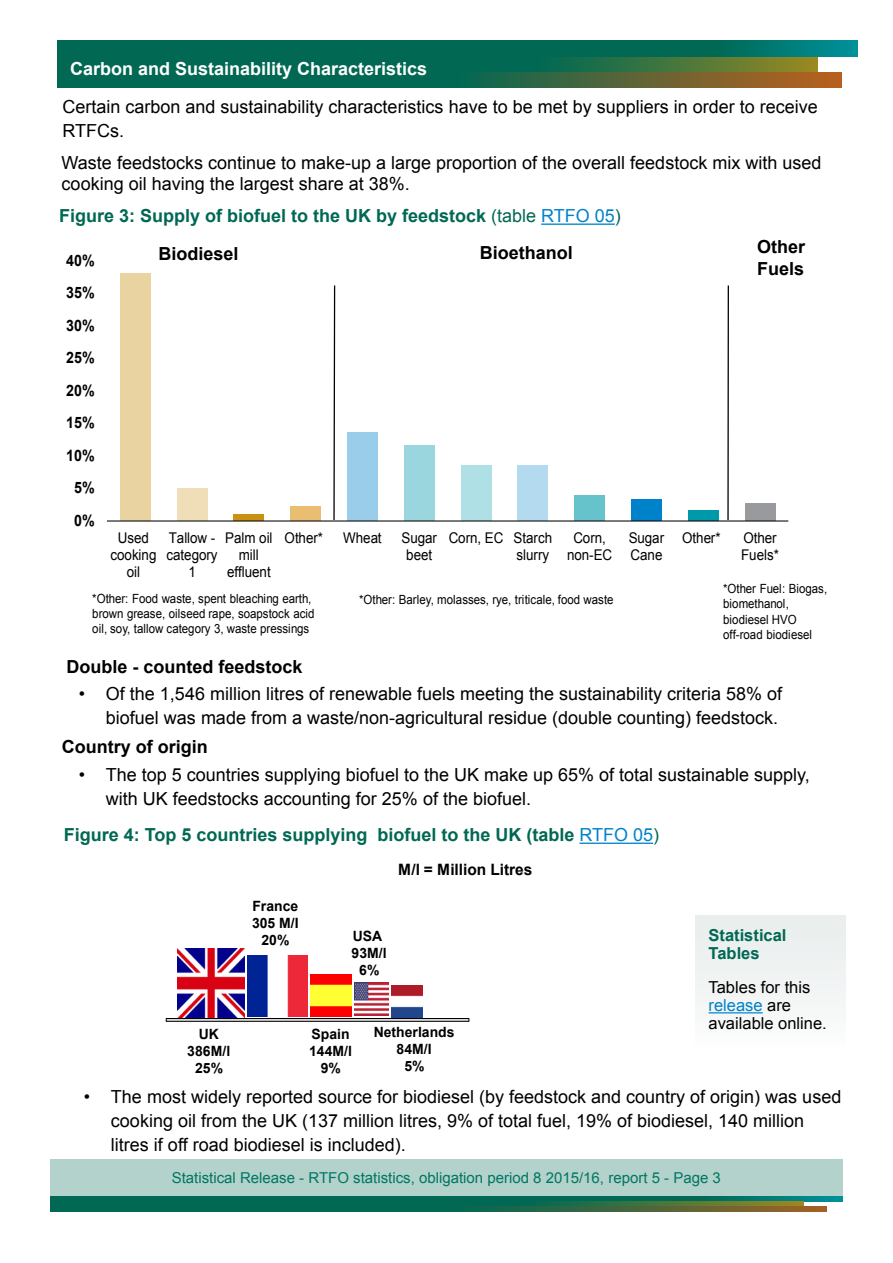
<style>
.page{position:relative;width:893px;height:1263px;background:#fff}
.page>*{position:absolute;margin:0;border:0;box-sizing:border-box;transform-origin:0 0}
.t1{font:18px/24px "Arial";color:#000}
.t2{font:700 18px "Arial";color:#006853}
.t3{font:700 18px/21.6px "Arial";color:#000}
.t4{font:700 18px "Arial";color:#fff}
.t5{font:16.5px/18px "Arial";color:#000}
.t6{font:700 16.5px/18px "Arial";color:#006853}
.t7{font:700 15.75px "Arial";letter-spacing:-.005em;color:#000;scale:.91 1}
.t8{font:700 15.6px "Arial";color:#000}
.t9{font:15px "Arial";color:#007662}
.t10{font:14.7px/16.8px "Arial";color:#000;text-align:center;scale:.91 1}
.t11{font:700 14.1px/17px "Arial";letter-spacing:.005em;color:#000;text-align:center}
.t12{font:12.6px/15.3px "Arial";color:#000;scale:.91 1}
.s1{font-weight:400}
.s2{font-weight:400;color:#0082ca}
.s3{color:#0082ca}
</style>
<div class="page">
<div style="left:50px;top:1160px;width:792px;height:36px;background:#b3d2cb"></div>
<svg style="left:50px;top:1196px;width:792px;height:5px;background:#006b59"></svg>
<svg style="left:50px;top:1201px;width:753px;height:5px;background:#1b6d4a"></svg>
<svg style="left:50px;top:1206px;width:777px;height:6px;background:#256647"></svg>
<div style="left:696px;top:916px;width:150px;height:136px;background:#f1f4f4"></div>
<hr style="left:709px;top:1012px;width:54px;height:1px;background:#0082ca">
<svg style="left:57px;top:56px;width:761px;height:16px;background:#196d4a"></svg>
<svg style="left:57px;top:41px;width:800px;height:15px;background:#006b59"></svg>
<svg style="left:57px;top:72px;width:785px;height:16px;background:#306544"></svg>
<hr style="left:541px;top:223px;width:74px;height:2px;background:#0082ca">
<hr style="left:579px;top:842px;width:74px;height:2px;background:#0082ca">
<div style="left:120px;top:273px;width:31px;height:248px;background:#e9d3a0"></div>
<div style="left:177px;top:489px;width:30px;height:32px;background:#efdeb8"></div>
<div style="left:234px;top:515px;width:30px;height:6px;background:#c99212"></div>
<div style="left:290px;top:506px;width:31px;height:15px;background:#e9be71"></div>
<div style="left:347px;top:433px;width:31px;height:88px;background:#99cdea"></div>
<div style="left:404px;top:445px;width:31px;height:76px;background:#99d6dd"></div>
<div style="left:461px;top:465px;width:30px;height:56px;background:#aee0e5"></div>
<div style="left:517px;top:466px;width:31px;height:55px;background:#b3daef"></div>
<div style="left:574px;top:495px;width:31px;height:26px;background:#66c2cb"></div>
<div style="left:631px;top:499px;width:31px;height:22px;background:#0082ca"></div>
<div style="left:688px;top:511px;width:31px;height:10px;background:#0099a9"></div>
<div style="left:745px;top:503px;width:30px;height:18px;background:#989a9d"></div>
<hr style="left:107px;top:521px;width:681px;height:1px;background:#000">
<svg style="left:333px;top:285px;width:3px;height:236px"></svg>
<hr style="left:727px;top:285px;width:2px;height:235px;background:#000">
<div style="left:166px;top:1018px;width:303px;height:4px;border:1px solid #000"></div>
<img style="left:177px;top:948px;width:68px;height:69px">
<img style="left:248px;top:955px;width:60px;height:61px">
<img style="left:311px;top:974px;width:41px;height:42px">
<img style="left:355px;top:982px;width:33px;height:33px">
<img style="left:391px;top:986px;width:31px;height:31px">
<p class="t4" style="left:70px;top:56px;width:359px">Carbon and Sustainability Characteristics</p>
<p class="t1" style="left:62px;top:95px;width:757px">Certain carbon and sustainability characteristics have to be met by suppliers in order to receive<br>RTFCs.</p>
<p class="t1" style="left:62px;top:152px;width:761px;line-height:21.6px">Waste feedstocks continue to make-up a large proportion of the overall feedstock mix with used cooking oil having the largest share at 38%.</p>
<p class="t2" style="left:59px;top:204px;width:563px">Figure 3: Supply of biofuel to the UK by feedstock <span class="s1">(table</span> <span class="s2">RTFO 05</span><span class="s1">)</span></p>
<p class="t7" style="left:66px;top:250px;width:33px">40%</p>
<p class="t7" style="left:66px;top:282px;width:33px">35%</p>
<p class="t7" style="left:66px;top:315px;width:33px">30%</p>
<p class="t7" style="left:66px;top:347px;width:33px">25%</p>
<p class="t7" style="left:66px;top:380px;width:33px">20%</p>
<p class="t7" style="left:66px;top:412px;width:33px">15%</p>
<p class="t7" style="left:66px;top:445px;width:33px">10%</p>
<p class="t7" style="left:74px;top:477px;width:24px">5%</p>
<p class="t7" style="left:74px;top:510px;width:24px">0%</p>
<p class="t3" style="left:158px;top:243px;width:82px">Biodiesel</p>
<p class="t3" style="left:480px;top:242px;width:95px">Bioethanol</p>
<p class="t3" style="left:757px;top:237px;width:50px">Other<br>Fuels</p>
<p class="t10" style="left:111px;top:530px;width:52px">Used cooking oil</p>
<p class="t10" style="left:167px;top:530px;width:57px">Tallow - category<br>1</p>
<p class="t10" style="left:225px;top:530px;width:53px">Palm oil mill effluent</p>
<p class="t10" style="left:285px;top:530px;width:44px">Other*</p>
<p class="t10" style="left:343px;top:530px;width:44px">Wheat</p>
<p class="t10" style="left:401px;top:530px;width:41px">Sugar beet</p>
<p class="t10" style="left:449px;top:530px;width:115px;text-align:right">Corn, EC Starch slurry</p>
<p class="t10" style="left:567px;top:530px;width:51px">Corn, non-EC</p>
<p class="t10" style="left:629px;top:530px;width:41px;text-align:left">Sugar<br>Cane</p>
<p class="t10" style="left:682px;top:530px;width:44px">Other*</p>
<p class="t10" style="left:741px;top:530px;width:43px;text-align:left">Other<br>Fuels*</p>
<p class="t12" style="left:92px;top:591px;width:246px">*Other: Food waste, spent bleaching earth, brown grease, oilseed rape, soapstock acid oil, soy, tallow category 3, waste pressings</p>
<p class="t12" style="left:359px;top:592px;width:281px">*Other: Barley, molasses, rye, triticale, food waste</p>
<p class="t12" style="left:723px;top:581px;width:116px">*Other Fuel: Biogas, biomethanol, biodiesel HVO off-road biodiesel</p>
<p class="t3" style="left:66px;top:657px;width:238px">Double - counted feedstock</p>
<p class="t1" style="left:79px;top:681px;width:705px;text-align:right">• Of the 1,546 million litres of renewable fuels meeting the sustainability criteria 58% of biofuel was made from a waste/non-agricultural residue (double counting) feedstock.</p>
<p class="t3" style="left:62px;top:736px;width:147px">Country of origin</p>
<p class="t1" style="left:106px;top:763px;width:706px;text-indent:-27px">• The top 5 countries supplying biofuel to the UK make up 65% of total sustainable supply, with UK feedstocks accounting for 25% of the biofuel.</p>
<p class="t2" style="left:64px;top:823px;width:597px">Figure 4: Top 5 countries supplying biofuel to the UK (table <span class="s2">RTFO 05</span><span class="s1">)</span></p>
<p class="t8" style="left:398px;top:859px;width:136px">M/l = Million Litres</p>
<p class="t11" style="left:187px;top:1025px;width:44px">UK<br>386M/l<br>25%</p>
<p class="t11" style="left:252px;top:898px;width:48px">France<br>305 M/I<br>20%</p>
<p class="t11" style="left:352px;top:927px;width:37px">USA<br>93M/l<br>6%</p>
<p class="t11" style="left:309px;top:1026px;width:44px">Spain<br>144M/l<br>9%</p>
<p class="t11" style="left:374px;top:1023px;width:82px">Netherlands<br>84M/I<br>5%</p>
<p class="t6" style="left:709px;top:926px;width:79px">Statistical<br>Tables</p>
<p class="t5" style="left:709px;top:978px;width:103px">Tables for this</p>
<p class="t5" style="left:709px;top:996px;width:120px"><span class="s3">release</span> are available online.</p>
<p class="t1" style="left:111px;top:1085px;width:732px;text-indent:-27px">• The most widely reported source for biodiesel (by feedstock and country of origin) was used cooking oil from the UK (137 million litres, 9% of total fuel, 19% of biodiesel, 140 million litres if off road biodiesel is included).</p>
<p class="t9" style="left:172px;top:1168px;width:551px">Statistical Release - RTFO statistics, obligation period 8 2015/16, report 5 - Page 3</p>
</div>
